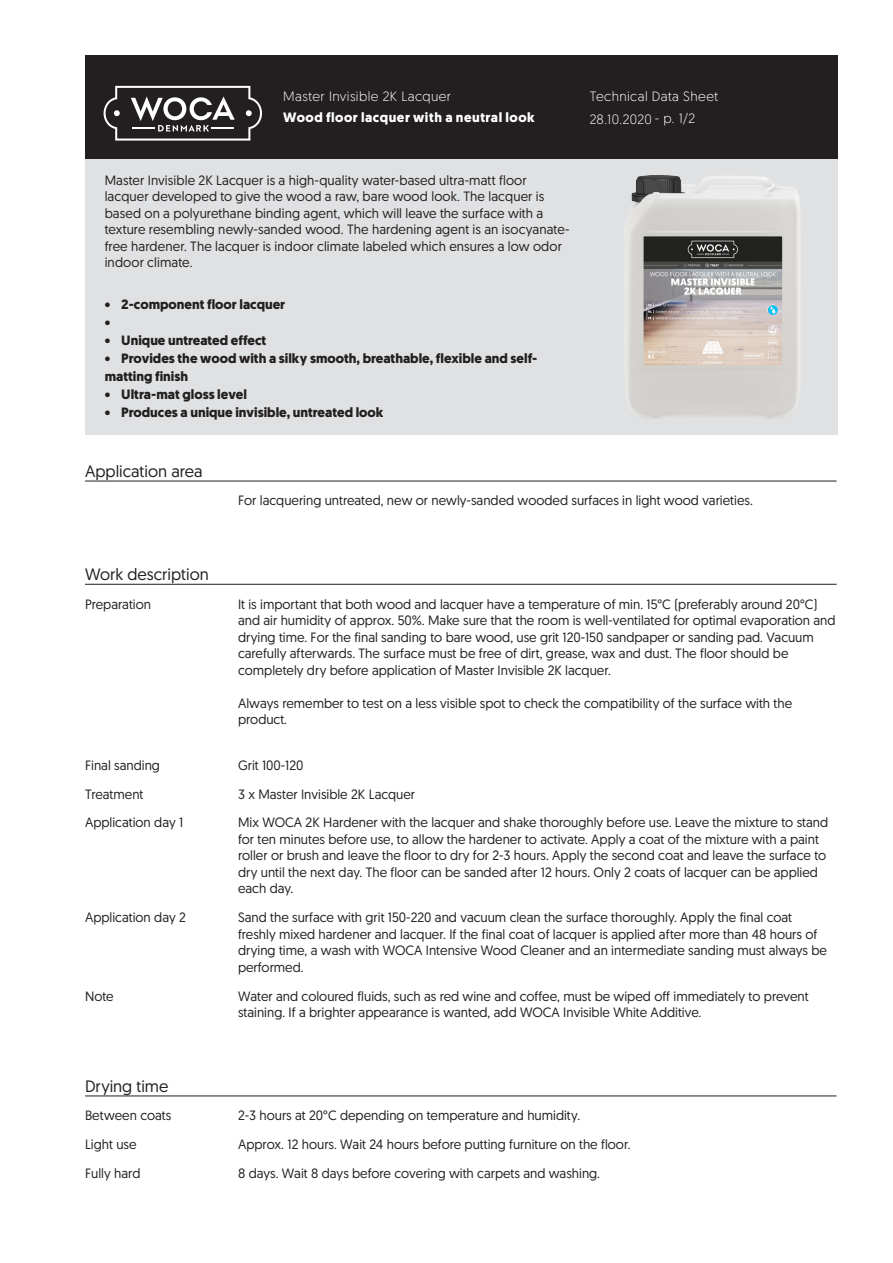
<style>
.page{position:relative;width:893px;height:1263px;background:#fff}
.page>*{position:absolute;margin:0;border:0;box-sizing:border-box;transform-origin:0 0}
.skyBodyHdn{font:16.5px "Geomanist";color:#231f20}
.skyBodyTxt{font:13.5px/16.5px "Geomanist";color:#231f20}
.skyRegularTxtBodytex{font:13.5px/16.5px "Geomanist";letter-spacing:.01em;color:#231f20}
.skyBulletBodytext{font:700 13.5px/18px "Geomanist";color:#231f20}
.skyBodyCap{font:13.5px "Geomanist";color:#231f20}
.skyWhiteHdnBodytext{font:300 13.5px "Geomanist";letter-spacing:.03em;color:#fff}
.skyWhiteBoldHdnBodyt{font:700 13.5px "Geomanist";letter-spacing:.04em;color:#fff}
</style>
<div class="page">
<div style="left:85px;top:159px;width:753px;height:276px;background:#e0e1e3"></div>
<div style="left:85px;top:55px;width:753px;height:104px;background:#231f20"></div>
<hr style="left:85px;top:481px;width:752px;height:1px;background:#231f20">
<hr style="left:85px;top:584px;width:752px;height:1px;background:#231f20">
<hr style="left:85px;top:1096px;width:752px;height:1px;background:#231f20">
<svg style="left:104px;top:86px;width:158px;height:55px"></svg>
<img style="left:629px;top:175px;width:171px;height:244px">
<p class="skyWhiteHdnBodytext" style="left:283px;top:87px;width:169px">Master Invisible 2K Lacquer</p>
<p class="skyWhiteBoldHdnBodyt" style="left:283px;top:108px;width:253px">Wood floor lacquer with a neutral look</p>
<p class="skyRegularTxtBodytex" style="left:105px;top:171px;width:466px">Master Invisible 2K Lacquer is a high-quality water-based ultra-matt floor lacquer developed to give the wood a raw, bare wood look. The lacquer is based on a polyurethane binding agent, which will leave the surface with a texture resembling newly-sanded wood. The hardening agent is an isocyanate&shy;free hardener. The lacquer is indoor climate labeled which ensures a low odor indoor climate.</p>
<p class="skyBulletBodytext" style="left:105px;top:296px;width:182px">• 2-component floor lacquer</p>
<p class="skyBulletBodytext" style="left:105px;top:314px;width:7px">•</p>
<p class="skyBulletBodytext" style="left:105px;top:332px;width:163px">• Unique untreated effect</p>
<p class="skyBulletBodytext" style="left:105px;top:350px;width:434px">• Provides the wood with a silky smooth, breathable, flexible and self&shy;matting finish</p>
<p class="skyBulletBodytext" style="left:105px;top:386px;width:144px">• Ultra-mat gloss level</p>
<p class="skyBulletBodytext" style="left:105px;top:404px;width:280px">• Produces a unique invisible, untreated look</p>
<p class="skyBodyHdn" style="left:85px;top:460px;width:119px">Application area</p>
<p class="skyWhiteHdnBodytext" style="left:590px;top:87px;width:130px">Technical Data Sheet</p>
<p class="skyWhiteHdnBodytext" style="left:590px;top:110px;width:107px">28.10.2020 - p. 1/2</p>
<p class="skyBodyTxt" style="left:238px;top:492px;width:516px">For lacquering untreated, new or newly-sanded wooded surfaces in light wood varieties.</p>
<p class="skyBodyHdn" style="left:85px;top:563px;width:125px">Work description</p>
<p class="skyBodyCap" style="left:85px;top:595px;width:68px">Preparation</p>
<p class="skyBodyTxt" style="left:238px;top:595px;width:599px">It is important that both wood and lacquer have a temperature of min. 15°C (preferably around 20°C) and air humidity of approx. 50%. Make sure that the room is well-ventilated for optimal evaporation and drying time. For the final sanding to bare wood, use grit 120-150 sandpaper or sanding pad. Vacuum carefully afterwards. The surface must be free of dirt, grease, wax and dust. The floor should be completely dry before application of Master Invisible 2K lacquer.</p>
<p class="skyBodyTxt" style="left:238px;top:694px;width:556px">Always remember to test on a less visible spot to check the compatibility of the surface with the product.</p>
<p class="skyBodyCap" style="left:85px;top:756px;width:76px">Final sanding</p>
<p class="skyBodyTxt" style="left:238px;top:756px;width:67px">Grit 100-120</p>
<p class="skyBodyCap" style="left:85px;top:785px;width:60px">Treatment</p>
<p class="skyBodyTxt" style="left:238px;top:785px;width:179px">3 x Master Invisible 2K Lacquer</p>
<p class="skyBodyCap" style="left:85px;top:814px;width:100px">Application day 1</p>
<p class="skyBodyTxt" style="left:238px;top:814px;width:592px">Mix WOCA 2K Hardener with the lacquer and shake thoroughly before use. Leave the mixture to stand for ten minutes before use, to allow the hardener to activate. Apply a coat of the mixture with a paint roller or brush and leave the floor to dry for 2-3 hours. Apply the second coat and leave the surface to dry until the next day. The floor can be sanded after 12 hours. Only 2 coats of lacquer can be applied each day.</p>
<p class="skyBodyCap" style="left:85px;top:909px;width:102px">Application day 2</p>
<p class="skyBodyTxt" style="left:238px;top:909px;width:590px">Sand the surface with grit 150-220 and vacuum clean the surface thoroughly. Apply the final coat freshly mixed hardener and lacquer. If the final coat of lacquer is applied after more than 48 hours of drying time, a wash with WOCA Intensive Wood Cleaner and an intermediate sanding must always be performed.</p>
<p class="skyBodyCap" style="left:85px;top:987px;width:30px">Note</p>
<p class="skyBodyTxt" style="left:238px;top:987px;width:572px">Water and coloured fluids, such as red wine and coffee, must be wiped off immediately to prevent staining. If a brighter appearance is wanted, add WOCA Invisible White Additive.</p>
<p class="skyBodyHdn" style="left:85px;top:1075px;width:85px">Drying time</p>
<p class="skyBodyCap" style="left:85px;top:1107px;width:88px">Between coats</p>
<p class="skyBodyTxt" style="left:238px;top:1107px;width:344px">2-3 hours at 20°C depending on temperature and humidity.</p>
<p class="skyBodyCap" style="left:85px;top:1136px;width:53px">Light use</p>
<p class="skyBodyTxt" style="left:238px;top:1136px;width:394px">Approx. 12 hours. Wait 24 hours before putting furniture on the floor.</p>
<p class="skyBodyCap" style="left:85px;top:1165px;width:57px">Fully hard</p>
<p class="skyBodyTxt" style="left:238px;top:1165px;width:364px">8 days. Wait 8 days before covering with carpets and washing.</p>
</div>
